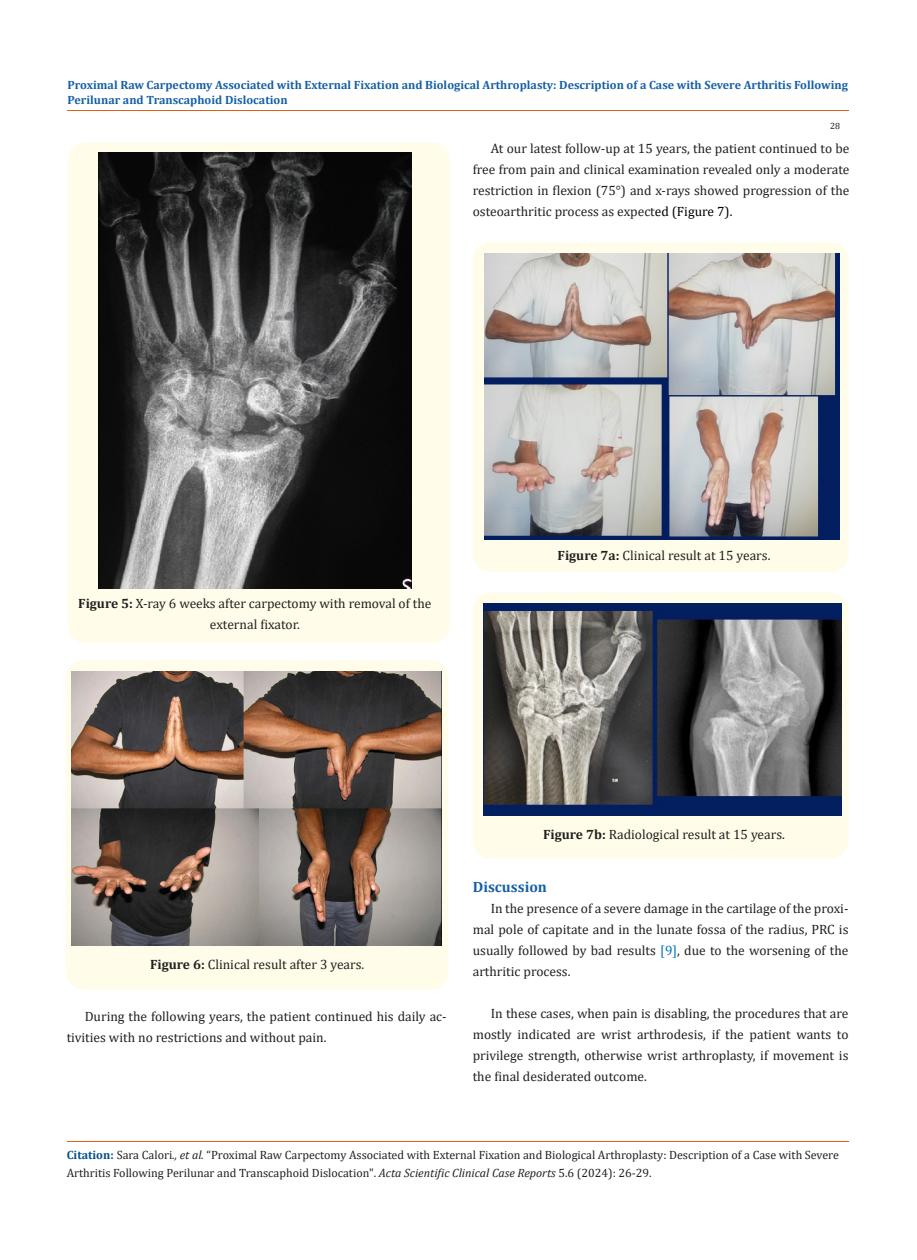
<style>
.page{position:relative;width:917px;height:1260px;background:#fff}
.page>*{position:absolute;margin:0;border:0;box-sizing:border-box;transform-origin:0 0}
._14-OS-Level1-single-line{font:700 15px "Cambria";color:#1560a6}
._24-OS-Table-caption-single-line{font:13.5px/21px "Cambria";color:#231f20;text-align:justify}
.t1{font:12px/18px "Cambria";color:#231f20}
.t2{font:700 12px/15px "Cambria";color:#1560a6}
.t3{font:9px "Cambria";color:#231f20}
.s1{color:#000}
.s2{font-weight:700}
.s3{color:#0070c0}
.s4{font-weight:700;color:#035089}
.s5{font-style:italic}
</style>
<div class="page">
<hr style="left:67px;top:110px;width:782px;height:1px;background:#e05d1a">
<div style="left:67px;top:142px;width:383px;height:501px;background:#fffde9;border-radius:18px"></div>
<img style="left:98px;top:153px;width:313px;height:436px">
<div style="left:66px;top:660px;width:382px;height:330px;background:#fffde9;border-radius:18px"></div>
<img style="left:71px;top:671px;width:371px;height:274px">
<div style="left:473px;top:242px;width:375px;height:330px;background:#fffde9;border-radius:18px"></div>
<img style="left:484px;top:253px;width:355px;height:286px">
<div style="left:473px;top:592px;width:375px;height:267px;background:#fffde9;border-radius:18px"></div>
<img style="left:483px;top:604px;width:358px;height:211px">
<hr style="left:67px;top:1141px;width:781px;height:1px;background:#e05d1a">
<p class="t2" style="left:67px;top:77px;width:782px">Proximal Raw Carpectomy Associated with External Fixation and Biological Arthroplasty: Description of a Case with Severe Arthritis Following<br>Perilunar and Transcaphoid Dislocation</p>
<p class="t3" style="left:830px;top:120px;width:11px">28</p>
<p class="_24-OS-Table-caption-single-line" style="left:472px;top:138px;width:378px;text-indent:18px">At our latest follow-up at 15 years, the patient continued to be free from pain and clinical examination revealed only a moderate restriction in flexion (75°) and x-rays showed progression of the osteoarthritic process as expect<span class="s1">ed (Figure 7).</span></p>
<p class="_24-OS-Table-caption-single-line" style="left:78px;top:593px;width:355px;text-align:center"><span class="s2">Figure 5:</span> X-ray 6 weeks after carpectomy with removal of the external fixator.</p>
<p class="_24-OS-Table-caption-single-line" style="left:557px;top:545px;width:214px"><span class="s2">Figure 7a:</span> Clinical result at 15 years.</p>
<p class="_24-OS-Table-caption-single-line" style="left:150px;top:954px;width:216px"><span class="s2">Figure 6:</span> Clinical result after 3 years.</p>
<p class="_24-OS-Table-caption-single-line" style="left:67px;top:1006px;width:381px;text-indent:18px">During the following years, the patient continued his daily ac&shy;tivities with no restrictions and without pain.</p>
<p class="_24-OS-Table-caption-single-line" style="left:543px;top:823px;width:243px"><span class="s2">Figure 7b:</span> Radiological result at 15 years.</p>
<p class="_14-OS-Level1-single-line" style="left:473px;top:876px;width:76px">Discussion</p>
<p class="_24-OS-Table-caption-single-line" style="left:473px;top:898px;width:377px;text-indent:18px">In the presence of a severe damage in the cartilage of the proxi&shy;mal pole of capitate and in the lunate fossa of the radius, PRC is usually followed by bad results <span class="s3">[9]</span>, due to the worsening of the arthritic process.</p>
<p class="_24-OS-Table-caption-single-line" style="left:473px;top:1003px;width:377px;text-indent:18px">In these cases, when pain is disabling, the procedures that are mostly indicated are wrist arthrodesis, if the patient wants to privilege strength, otherwise wrist arthroplasty, if movement is the final desiderated outcome.</p>
<p class="t1" style="left:67px;top:1146px;width:773px"><span class="s4">Citation:</span> Sara Calori<span class="s5">., et al.</span> “Proximal Raw Carpectomy Associated with External Fixation and Biological Arthroplasty: Description of a Case with Severe<br>Arthritis Following Perilunar and Transcaphoid Dislocation". <span class="s5">Acta Scientific Clinical Case Reports</span> 5.6 (2024): 26-29.</p>
</div>
